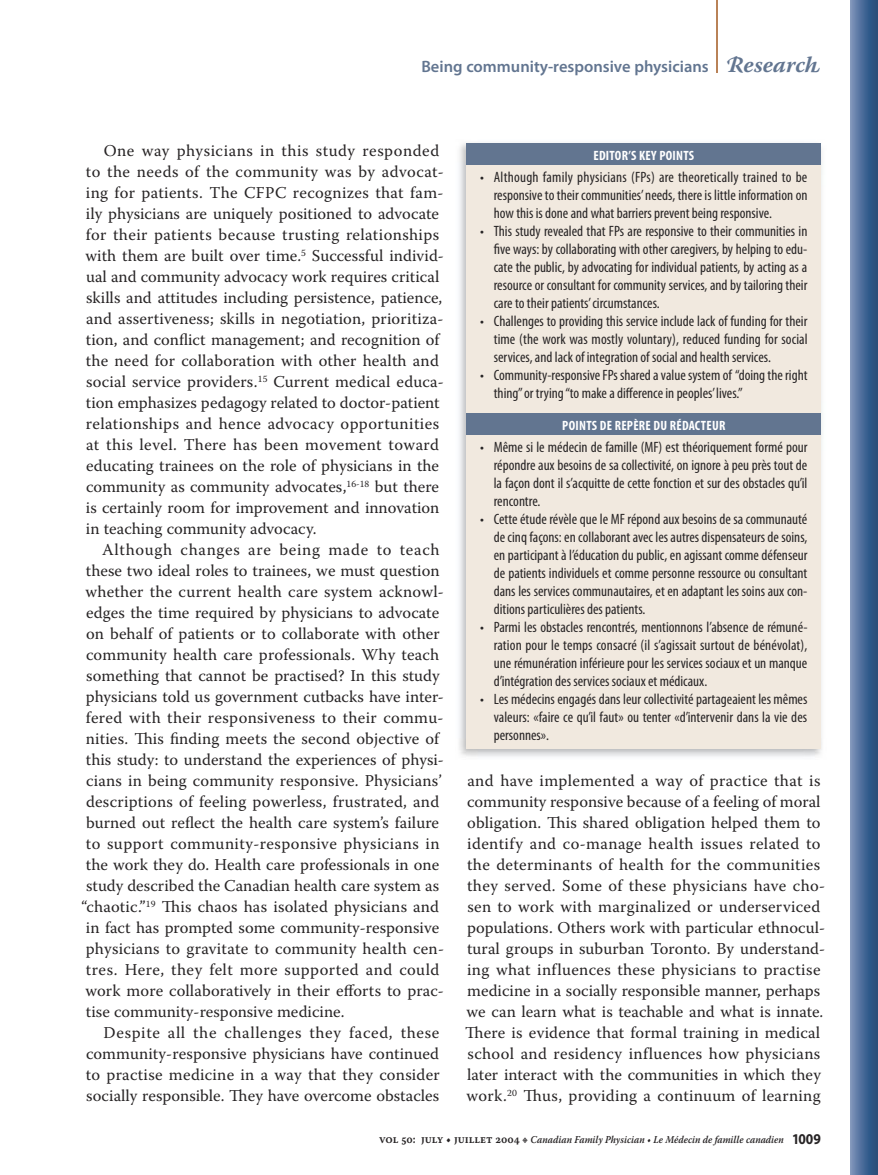
<style>
.page{position:relative;width:878px;height:1175px;background:#fff}
.page>*{position:absolute;margin:0;border:0;box-sizing:border-box;transform-origin:0 0}
.t1{font:16.5px/21px "Warnock Pro";letter-spacing:.01em;color:#272425}
.t2{font:600 16.5px "Myriad Pro";color:#627590}
.t3{font:condensed 15px/18px "Myriad Pro";color:#272425;text-align:justify}
.t4{font:700 condensed 13.5px "Myriad Pro";letter-spacing:.02em;color:#fff}
.t5{font:italic 600 10.5px "Warnock Pro";color:#272425;scale:.9 1}
.s1{font-family:"Warnock Pro";font-weight:700;font-style:italic;font-size:22.5px}
.s2{font-family:"Warnock Pro Semibold Capt";font-weight:400;font-style:normal;font-size:12px}
.s3{font-family:"Warnock Pro Capt";font-weight:400;font-style:normal;font-size:12px}
.s4{font-family:"Myriad Pro";font-weight:700;font-style:normal;font-size:15px}
</style>
<div class="page">
<div style="left:850px;top:0;width:28px;height:1174px;background:linear-gradient(to right,#7890b9,#1e4978)"></div>
<hr style="left:716px;top:0;width:1px;height:72px;background:#b98257">
<img style="left:459px;top:143px;width:363px;height:614px">
<div style="left:466px;top:145px;width:354px;height:603px;background:#f1e9df"></div>
<div style="left:466px;top:144px;width:354px;height:21px;background:#627590"></div>
<div style="left:466px;top:414px;width:354px;height:21px;background:#627590"></div>
<p class="t2" style="left:421px;top:57px;width:397px">Being community-responsive physicians <span class="s1">Research</span></p>
<p class="t1" style="left:85px;top:140px;width:360px;text-indent:18px">One way physicians in this study responded to the needs of the community was by advocat&shy;ing for patients. The CFPC recognizes that fam&shy;ily physicians are uniquely positioned to advocate for their patients because trusting relationships with them are built over time.<sup>5</sup> Successful individ&shy;ual and community advocacy work requires critical skills and attitudes including persistence, patience, and assertiveness; skills in negotiation, prioritiza&shy;tion, and conflict management; and recognition of the need for collaboration with other health and social service providers.<sup>15</sup> Current medical educa&shy;tion emphasizes pedagogy related to doctor-patient relationships and hence advocacy opportunities at this level. There has been movement toward educating trainees on the role of physicians in the community as community advocates,<sup>16-18</sup> but there is certainly room for improvement and innovation in teaching community advocacy.</p>
<p class="t1" style="left:81px;top:539px;width:364px;text-indent:21px">Although changes are being made to teach these two ideal roles to trainees, we must question whether the current health care system acknowl&shy;edges the time required by physicians to advocate on behalf of patients or to collaborate with other community health care professionals. Why teach something that cannot be practised? In this study physicians told us government cutbacks have inter&shy;fered with their responsiveness to their commu&shy;nities. This finding meets the second objective of this study: to understand the experiences of physi&shy;cians in being community responsive. Physicians’ descriptions of feeling powerless, frustrated, and burned out reflect the health care system’s failure to support community-responsive physicians in the work they do. Health care professionals in one study described the Canadian health care system as “chaotic.”<sup>19</sup> This chaos has isolated physicians and in fact has prompted some community-responsive physicians to gravitate to community health cen&shy;tres. Here, they felt more supported and could work more collaboratively in their efforts to prac&shy;tise community-responsive medicine.</p>
<p class="t1" style="left:86px;top:1022px;width:355px;text-align:justify;text-indent:18px">Despite all the challenges they faced, these community-responsive physicians have continued to practise medicine in a way that they consider socially responsible. They have overcome obstacles</p>
<p class="t4" style="left:593px;top:148px;width:102px">EDITOR’S KEY POINTS</p>
<p class="t3" style="left:494px;top:168px;width:315px;text-indent:-14px">• Although family physicians (FPs) are theoretically trained to be responsive to their communities’ needs, there is little information on how this is done and what barriers prevent being responsive.</p>
<p class="t3" style="left:494px;top:222px;width:315px;text-indent:-14px">• This study revealed that FPs are responsive to their communities in five ways: by collaborating with other caregivers, by helping to edu&shy;cate the public, by advocating for individual patients, by acting as a resource or consultant for community services, and by tailoring their care to their patients’ circumstances.</p>
<p class="t3" style="left:494px;top:312px;width:315px;text-indent:-14px">• Challenges to providing this service include lack of funding for their time (the work was mostly voluntary), reduced funding for social services, and lack of integration of social and health services.</p>
<p class="t3" style="left:494px;top:366px;width:315px;text-indent:-14px">• Community-responsive FPs shared a value system of “doing the right thing” or trying “to make a difference in peoples’ lives.”</p>
<p class="t4" style="left:562px;top:418px;width:165px">POINTS DE REPÈRE DU RÉDACTEUR</p>
<p class="t3" style="left:494px;top:438px;width:315px;text-indent:-14px">• Même si le médecin de famille (MF) est théoriquement formé pour répondre aux besoins de sa collectivité, on ignore à peu près tout de la façon dont il s’acquitte de cette fonction et sur des obstacles qu’il rencontre.</p>
<p class="t3" style="left:494px;top:510px;width:315px;text-indent:-14px">• Cette étude révèle que le MF répond aux besoins de sa communauté de cinq façons: en collaborant avec les autres dispensateurs de soins, en participant à l’éducation du public, en agissant comme défenseur de patients individuels et comme personne ressource ou consultant dans les services communautaires, et en adaptant les soins aux con&shy;ditions particulières des patients.</p>
<p class="t3" style="left:494px;top:618px;width:315px;text-indent:-14px">• Parmi les obstacles rencontrés, mentionnons l’absence de rémuné&shy;ration pour le temps consacré (il s’agissait surtout de bénévolat), une rémunération inférieure pour les services sociaux et un manque d’intégration des services sociaux et médicaux.</p>
<p class="t3" style="left:494px;top:690px;width:315px;text-indent:-14px">• Les médecins engagés dans leur collectivité partageaient les mêmes valeurs: «faire ce qu’il faut» ou tenter «d’intervenir dans la vie des personnes».</p>
<p class="t1" style="left:465px;top:770px;width:361px">and have implemented a way of practice that is community responsive because of a feeling of moral obligation. This shared obligation helped them to identify and co-manage health issues related to the determinants of health for the communities they served. Some of these physicians have cho&shy;sen to work with marginalized or underserviced populations. Others work with particular ethnocul&shy;tural groups in suburban Toronto. By understand&shy;ing what influences these physicians to practise medicine in a socially responsible manner, perhaps we can learn what is teachable and what is innate.<br>There is evidence that formal training in medical school and residency influences how physicians later interact with the communities in which they work.<sup>20</sup> Thus, providing a continuum of learning</p>
<p class="t5" style="left:379px;top:1133px;width:492px"><span class="s2">VOL 50: JULY • JUILLET 2004</span> <span class="s3">d</span> Canadian Family Physician • Le Médecin de famille canadien <span class="s4">1009</span></p>
</div>
